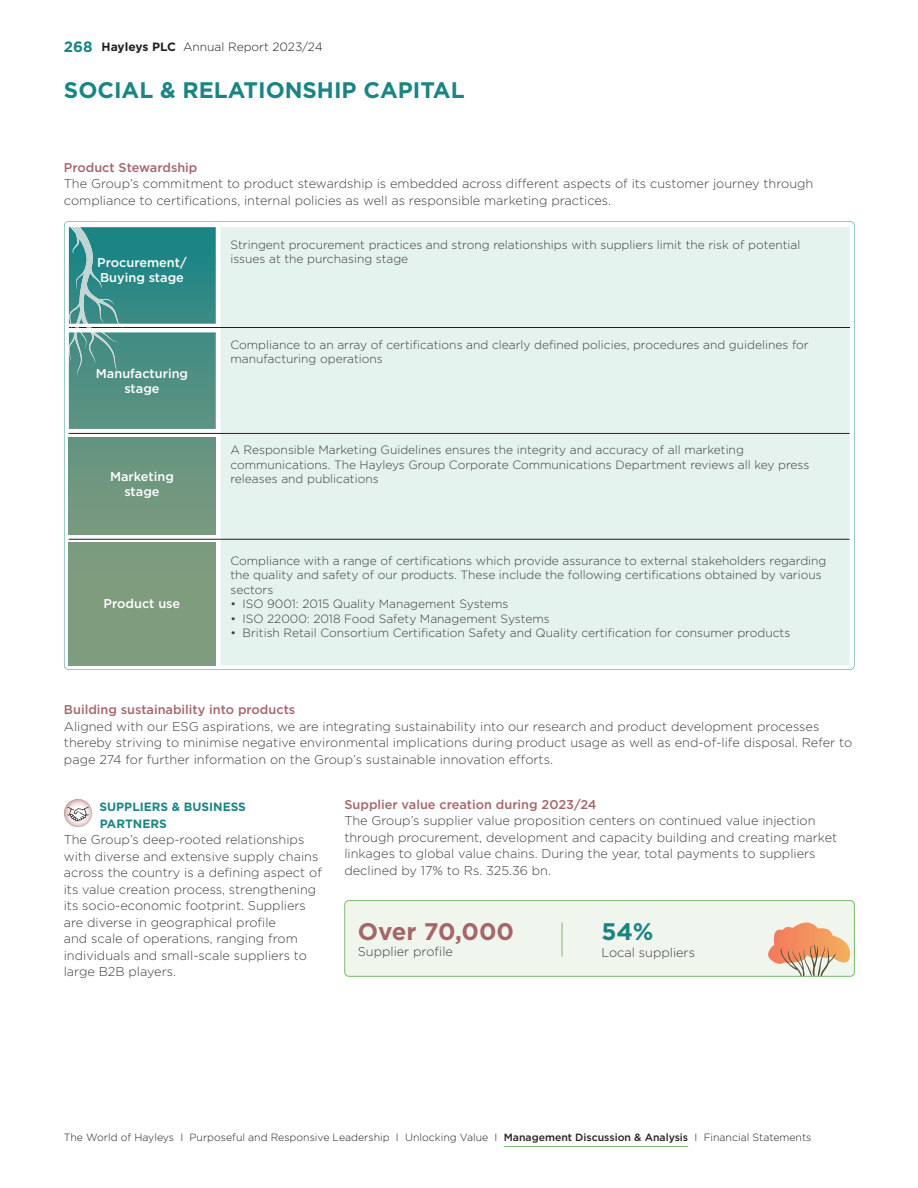
<style>
.page{position:relative;width:918px;height:1188px;background:#fff}
.page>*{position:absolute;margin:0;border:0;box-sizing:border-box;transform-origin:0 0}
.t1{font:700 24px "Gotham";color:#a5666a}
.t2{font:700 24px "Gotham";color:#1b8584}
.t3{font:700 22.5px "Gotham";color:#1b8584}
.t4{font:300 12.75px/16.5px "Gotham";color:#3e3e3f}
.t5{font:500 12.75px "Gotham";color:#a5666a}
.t6{font:500 12.75px/15.3px "Gotham";color:#fff;text-align:center}
.t7{font:300 12px/14.4px "Gotham";color:#3e3e3f}
.t8{font:300 12px "Gotham";color:#231f20}
.t9{font:700 12px/16.5px "Gotham";color:#1b8584}
.t10{font:300 10.5px "Gotham";color:#231f20}
.s1{font-weight:700;font-size:15px;color:#1b8584}
.s2{font-weight:700}
.s3{font-weight:500}
</style>
<div class="page">
<hr style="left:504px;top:1146px;width:184px;height:1px;background:#7eb970">
<svg style="left:64px;top:799px;width:28px;height:28px"></svg>
<svg style="left:67px;top:807px;width:22px;height:15px"></svg>
<div style="left:345px;top:901px;width:509px;height:75px;background:#f0f6ed;border-radius:4px"></div>
<div style="left:345px;top:900px;width:510px;height:77px;border:1px solid #7eb970;border-radius:4px"></div>
<svg style="left:64px;top:221px;width:791px;height:449px;background:#d9e9e2"></svg>
<hr style="left:69px;top:327px;width:781px;height:1px;background:#231f20">
<hr style="left:69px;top:433px;width:781px;height:1px;background:#231f20">
<hr style="left:69px;top:539px;width:781px;height:1px;background:#231f20">
<svg style="left:66px;top:227px;width:150px;height:202px;background:#4c948d"></svg>
<svg style="left:764px;top:923px;width:87px;height:54px"></svg>
<hr style="left:562px;top:923px;width:1px;height:34px;background:#7eb970">
<p class="t8" style="left:64px;top:42px;width:260px"><span class="s1">268</span> <span class="s2">Hayleys PLC</span> Annual Report 2023/24</p>
<h2 class="t3" style="left:64px;top:77px;width:402px">SOCIAL &amp; RELATIONSHIP CAPITAL</h2>
<p class="t5" style="left:64px;top:163px;width:135px">Product Stewardship</p>
<p class="t4" style="left:64px;top:176px;width:751px">The Group’s commitment to product stewardship is embedded across different aspects of its customer journey through compliance to certifications, internal policies as well as responsible marketing practices.</p>
<p class="t6" style="left:97px;top:256px;width:91px;text-align:left">Procurement/<br>Buying stage</p>
<p class="t6" style="left:96px;top:367px;width:94px">Ma ufacturing stage</p>
<p class="t6" style="left:114px;top:367px;width:9px">n</p>
<p class="t6" style="left:110px;top:470px;width:65px">Marketing stage</p>
<p class="t6" style="left:104px;top:597px;width:78px">Product use</p>
<p class="t7" style="left:230px;top:238px;width:571px">Stringent procurement practices and strong relationships with suppliers limit the risk of potential issues at the purchasing stage</p>
<p class="t7" style="left:230px;top:338px;width:580px">Compliance to an array of certifications and clearly defined policies, procedures and guidelines for manufacturing operations</p>
<p class="t7" style="left:230px;top:444px;width:580px">A Responsible Marketing Guidelines ensures the integrity and accuracy of all marketing communications. The Hayleys Group Corporate Communications Department reviews all key press releases and publications</p>
<p class="t7" style="left:230px;top:554px;width:598px">Compliance with a range of certifications which provide assurance to external stakeholders regarding the quality and safety of our products. These include the following certifications obtained by various sectors</p>
<p class="t7" style="left:230px;top:598px;width:280px">• ISO 9001: 2015 Quality Management Systems</p>
<p class="t7" style="left:230px;top:612px;width:321px">• ISO 22000: 2018 Food Safety Management Systems</p>
<p class="t7" style="left:230px;top:626px;width:561px">• British Retail Consortium Certification Safety and Quality certification for consumer products</p>
<p class="t5" style="left:64px;top:705px;width:233px">Building sustainability into products</p>
<p class="t4" style="left:64px;top:719px;width:790px">Aligned with our ESG aspirations, we are integrating sustainability into our research and product development processes thereby striving to minimise negative environmental implications during product usage as well as end-of-life disposal. Refer to page 274 for further information on the Group’s sustainable innovation efforts.</p>
<p class="t9" style="left:100px;top:799px;width:148px">SUPPLIERS &amp; BUSINESS<br>PARTNERS</p>
<p class="t4" style="left:64px;top:832px;width:260px">The Group’s deep-rooted relationships with diverse and extensive supply chains across the country is a defining aspect of its value creation process, strengthening its socio-economic footprint. Suppliers are diverse in geographical profile<br>and scale of operations, ranging from individuals and small-scale suppliers to large B2B players.</p>
<p class="t5" style="left:344px;top:800px;width:254px">Supplier value creation during 2023/24</p>
<p class="t4" style="left:344px;top:814px;width:494px">The Group’s supplier value proposition centers on continued value injection through procurement, development and capacity building and creating market linkages to global value chains. During the year, total payments to suppliers declined by 17% to Rs. 325.36 bn.</p>
<h1 class="t1" style="left:358px;top:917px;width:158px">Over 70,000</h1>
<p class="t4" style="left:358px;top:944px;width:97px">Supplier profile</p>
<h1 class="t2" style="left:601px;top:918px;width:54px">54%</h1>
<p class="t4" style="left:601px;top:945px;width:95px">Local suppliers</p>
<p class="t10" style="left:64px;top:1133px;width:749px">The World of Hayleys I Purposeful and Responsive Leadership I Unlocking Value I <span class="s3">Management Discussion &amp; Analysis</span> I Financial Statements</p>
</div>
